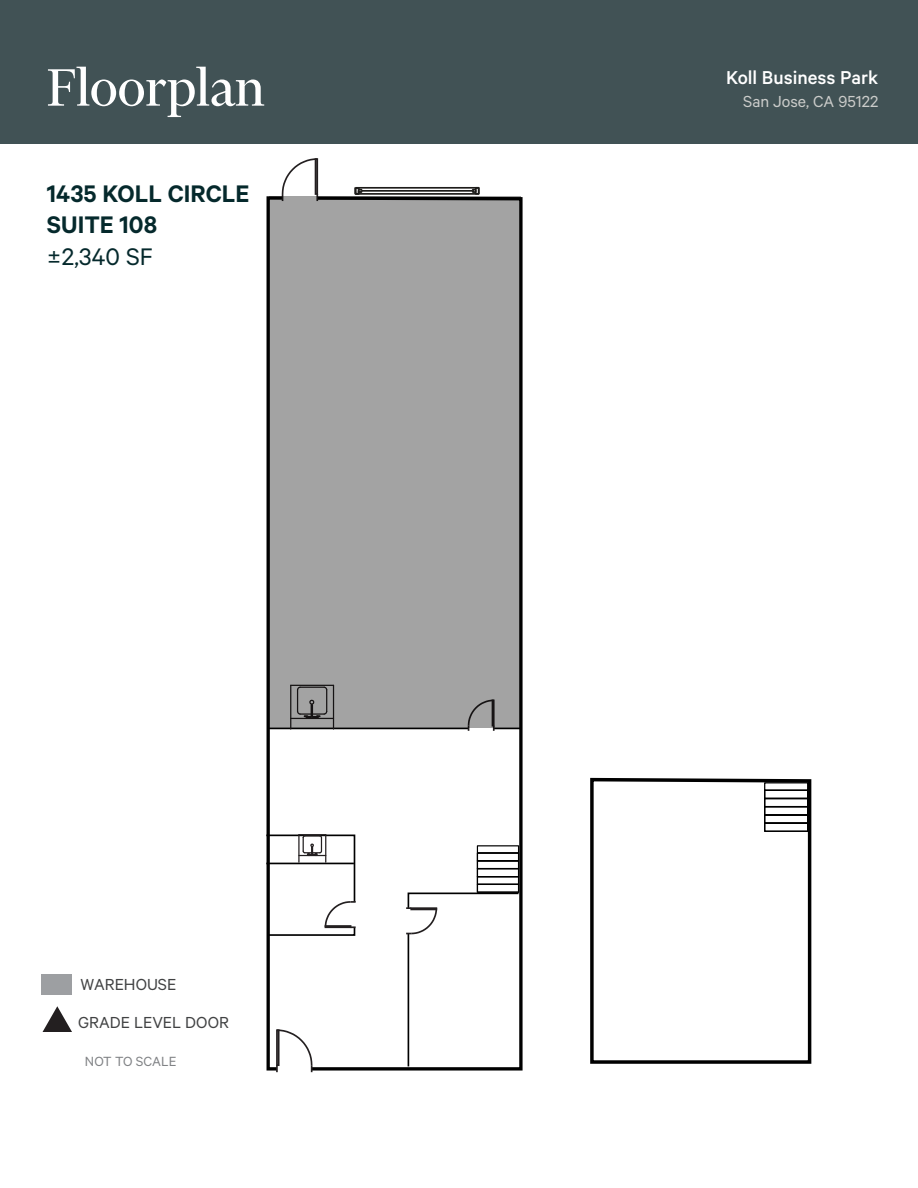
<style>
.page{position:relative;width:918px;height:1188px;background:#415255}
.page>*{position:absolute;margin:0;border:0;box-sizing:border-box;transform-origin:0 0}
.Heading_Small{font:60px "Financier Display";color:#fff}
.t1{font:600 27px "Calibre";color:#05292c}
.t2{font:27px "Calibre";color:#05292c}
.t3{font:500 21px "Calibre";color:#fff}
.t4{font:18px "Calibre";color:#414243}
.t5{font:18px "Calibre";color:#cbccca}
.Copy_FutBk_black_10_12{font:15px "Calibre";color:#808285}
</style>
<div class="page">
<div style="left:0;top:145px;width:918px;height:1043px;background:#fff"></div>
<svg style="left:266px;top:196px;width:257px;height:875px"></svg>
<hr style="left:267px;top:728px;width:254px;height:1px;background:#000">
<hr style="left:333px;top:685px;width:1px;height:44px;background:#231f20">
<hr style="left:290px;top:685px;width:1px;height:44px;background:#231f20">
<svg style="left:467px;top:728px;width:28px;height:3px"></svg>
<svg style="left:406px;top:892px;width:114px;height:176px"></svg>
<div style="left:410px;top:907px;width:27px;height:3px;border:2px solid #231f20"></div>
<svg style="left:275px;top:1028px;width:38px;height:44px"></svg>
<div style="left:276px;top:1029px;width:4px;height:37px;border:2px solid #231f20"></div>
<svg style="left:266px;top:834px;width:90px;height:103px"></svg>
<div style="left:325px;top:925px;width:26px;height:3px;border:2px solid #231f20"></div>
<div style="left:477px;top:852px;width:42px;height:9px;border:1px solid #000"></div>
<div style="left:477px;top:845px;width:42px;height:9px;border:1px solid #000"></div>
<div style="left:477px;top:860px;width:42px;height:9px;border:1px solid #000"></div>
<div style="left:477px;top:868px;width:42px;height:9px;border:1px solid #000"></div>
<div style="left:477px;top:876px;width:42px;height:9px;border:1px solid #000"></div>
<div style="left:477px;top:884px;width:42px;height:9px;border:1px solid #000"></div>
<svg style="left:281px;top:158px;width:38px;height:38px"></svg>
<div style="left:315px;top:158px;width:3px;height:37px;border:2px solid #231f20"></div>
<div style="left:355px;top:187px;width:125px;height:8px;border:2px solid #1d1c1a"></div>
<hr style="left:362px;top:190px;width:111px;height:2px;background:#1d1c1a">
<svg style="left:354px;top:187px;width:8px;height:8px"></svg>
<div style="left:475px;top:187px;width:5px;height:8px;border:2px solid #1d1c1a"></div>
<div style="left:42px;top:974px;width:30px;height:21px;background:#9d9fa2"></div>
<svg style="left:43px;top:1006px;width:29px;height:26px"></svg>
<svg style="left:590px;top:777px;width:222px;height:287px"></svg>
<div style="left:764px;top:782px;width:44px;height:9px;border:1px solid #000"></div>
<div style="left:764px;top:798px;width:44px;height:9px;border:1px solid #000"></div>
<div style="left:764px;top:806px;width:44px;height:10px;border:1px solid #000"></div>
<div style="left:764px;top:814px;width:44px;height:10px;border:1px solid #000"></div>
<div style="left:764px;top:823px;width:44px;height:9px;border:1px solid #000"></div>
<div style="left:269px;top:196px;width:252px;height:532px;background:#a3a3a3"></div>
<p class="Heading_Small" style="left:47px;top:56px;width:219px">Floorplan</p>
<p class="t1" style="left:47px;top:178px;width:204px">1435 KOLL CIRCLE</p>
<p class="t1" style="left:47px;top:209px;width:112px">SUITE 108</p>
<p class="t2" style="left:47px;top:241px;width:107px">±2,340 SF</p>
<p class="t4" style="left:81px;top:974px;width:97px">WAREHOUSE</p>
<p class="t4" style="left:78px;top:1012px;width:152px">GRADE LEVEL DOOR</p>
<p class="Copy_FutBk_black_10_12" style="left:85px;top:1052px;width:93px">NOT TO SCALE</p>
<p class="t3" style="left:726px;top:66px;width:154px">Koll Business Park</p>
<p class="t5" style="left:743px;top:91px;width:137px">San Jose, CA 95122</p>
</div>
